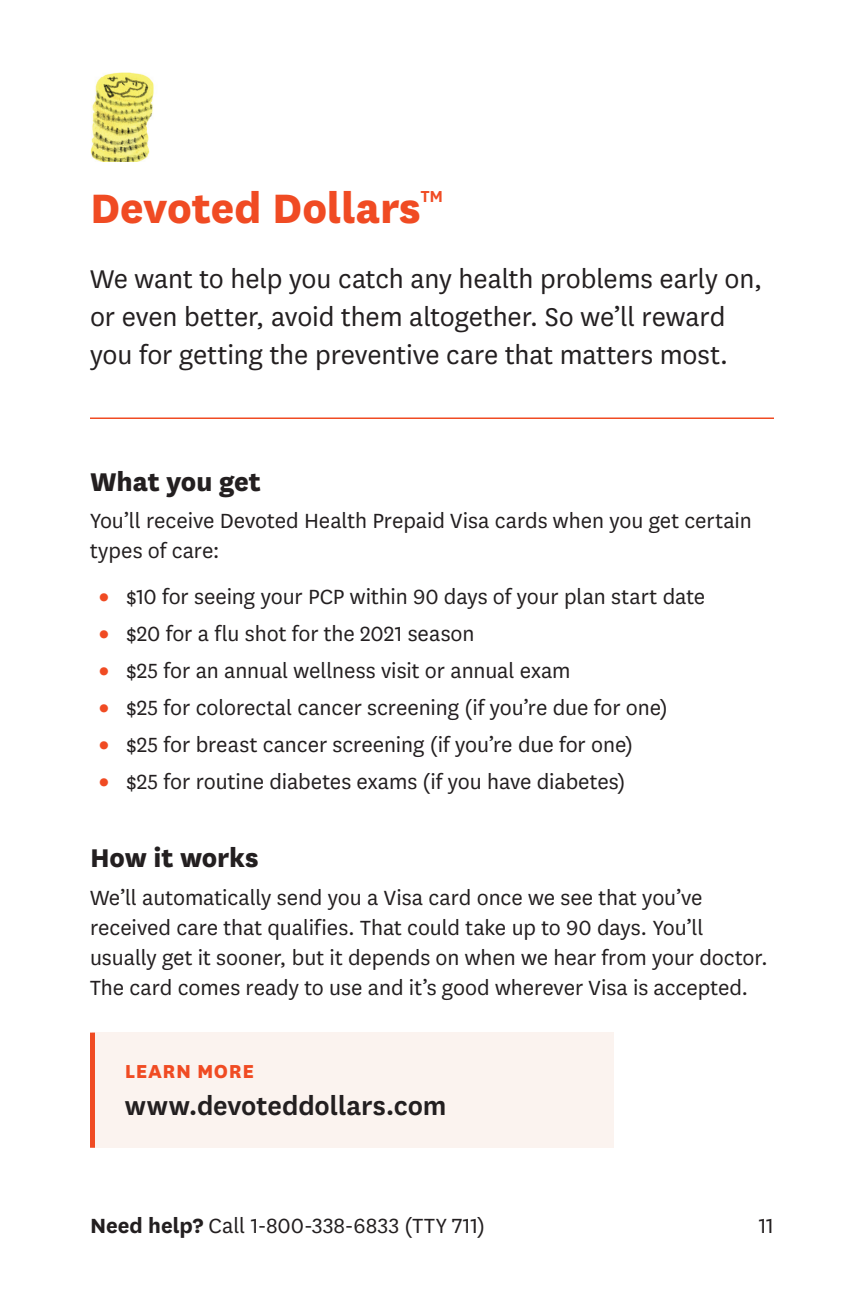
<style>
.page{position:relative;width:864px;height:1296px;background:#fff}
.page>*{position:absolute;margin:0;border:0;box-sizing:border-box;transform-origin:0 0}
.t1{font:800 48px "National";color:#f04b23}
.t2{font:30px/38px "National";letter-spacing:-.005em;color:#231f20}
.t3{font:600 30px "National";letter-spacing:-.005em;color:#231f20}
.t4{font:800 30px "National";letter-spacing:-.005em;color:#231f20}
.t5{font:24px/30px "National";letter-spacing:-.005em;color:#231f20}
.t6{font:800 22px "National";letter-spacing:.025em;color:#f04b23}
.t7{font:600 18.6px "National";color:#f04b23}
.s1{font-weight:900;color:#f04b23}
.s2{font-weight:700}
</style>
<div class="page">
<hr style="left:90px;top:418px;width:684px;height:1px;background:#f04b23">
<img style="left:90px;top:72px;width:64px;height:90px">
<div style="left:92px;top:1033px;width:522px;height:115px;background:#fbf3ef"></div>
<div style="left:90px;top:1033px;width:5px;height:115px;background:#f04b23"></div>
<h1 class="t1" style="left:90px;top:174px;width:332px">Devoted Dollars</h1>
<p class="t7" style="left:421px;top:184px;width:24px">TM</p>
<p class="t2" style="left:90px;top:259px;width:674px">We want to help you catch any health problems early on, or even better, avoid them altogether. So we’ll reward you for getting the preventive care that matters most.</p>
<p class="t4" style="left:90px;top:460px;width:172px">What you get</p>
<p class="t5" style="left:90px;top:505px;width:663px">You’ll receive Devoted Health Prepaid Visa cards when you get certain types of care:</p>
<p class="t5" style="left:99px;top:581px;width:608px"><span class="s1">•</span> $10 for seeing your PCP within 90 days of your plan start date</p>
<p class="t5" style="left:99px;top:618px;width:377px"><span class="s1">•</span> $20 for a flu shot for the 2021 season</p>
<p class="t5" style="left:99px;top:655px;width:473px"><span class="s1">•</span> $25 for an annual wellness visit or annual exam</p>
<p class="t5" style="left:99px;top:692px;width:570px"><span class="s1">•</span> $25 for colorectal cancer screening (if you’re due for one)</p>
<p class="t5" style="left:99px;top:729px;width:536px"><span class="s1">•</span> $25 for breast cancer screening (if you’re due for one)</p>
<p class="t5" style="left:99px;top:766px;width:528px"><span class="s1">•</span> $25 for routine diabetes exams (if you have diabetes)</p>
<p class="t4" style="left:90px;top:837px;width:170px">How it works</p>
<p class="t5" style="left:90px;top:881px;width:679px">We’ll automatically send you a Visa card once we see that you’ve received care that qualifies. That could take up to 90 days. You’ll usually get it sooner, but it depends on when we hear from your doctor.<br>The card comes ready to use and it’s good wherever Visa is accepted.</p>
<p class="t6" style="left:125px;top:1055px;width:131px">LEARN MORE</p>
<p class="t3" style="left:125px;top:1085px;width:323px">www.devoteddollars.com</p>
<p class="t5" style="left:90px;top:1210px;width:397px"><span class="s2">Need help?</span> Call 1-800-338-6833 (TTY 711)</p>
<p class="t5" style="left:759px;top:1210px;width:17px">11</p>
</div>
